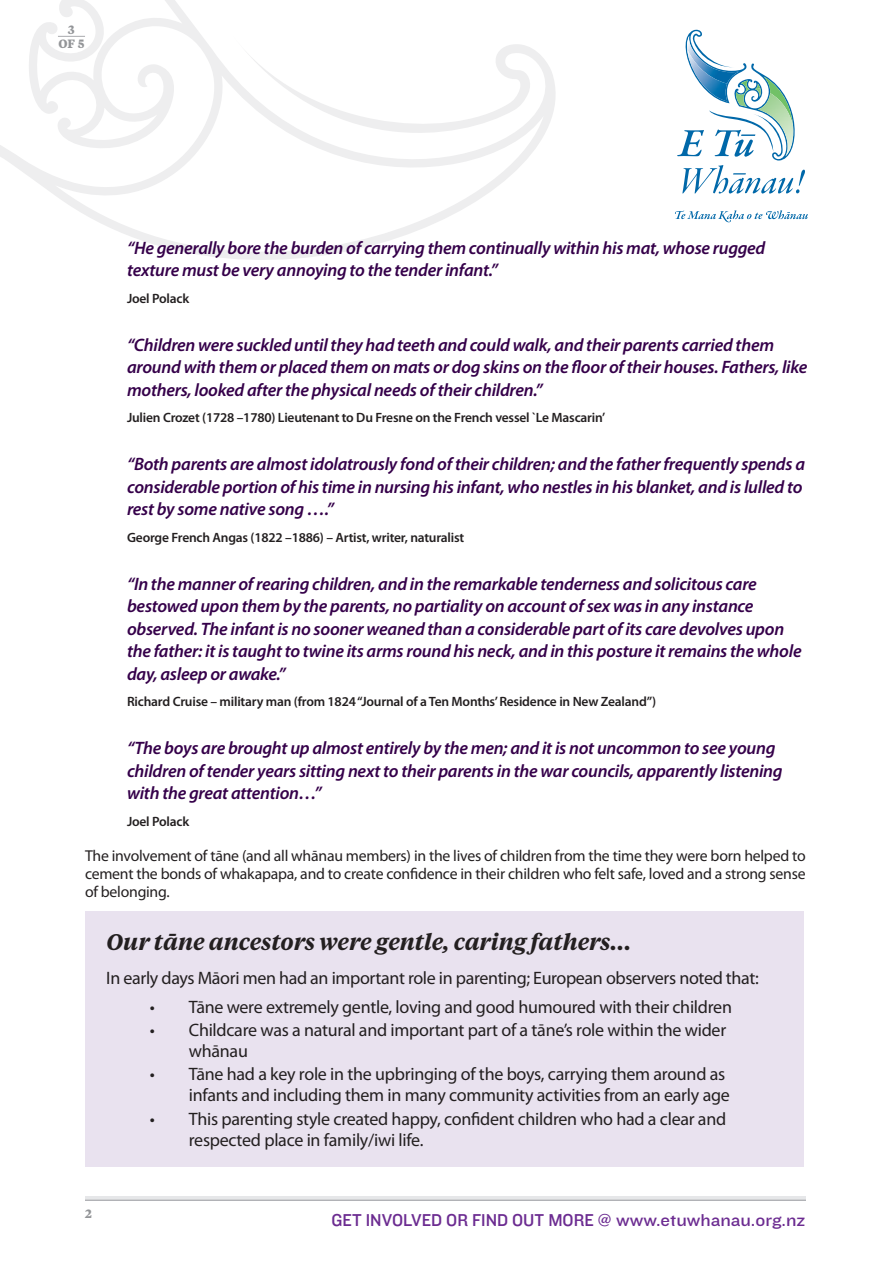
<style>
.page{position:relative;width:893px;height:1263px;background:#fff}
.page>*{position:absolute;margin:0;border:0;box-sizing:border-box;transform-origin:0 0}
.t1{font:italic 600 22.5px "Tiempos Text";letter-spacing:-.01em;color:#231f20}
.t2{font:italic 600 18px/22.5px "Myriad Pro";letter-spacing:-.015em;color:#35004a}
.t3{font:18px/21px "Myriad Pro";letter-spacing:-.015em;color:#231f20}
.t4{font:17.85px "Knockout 31 Junior Middlewt";color:#6c2c91}
.t5{font:15.75px/18px "Myriad Pro";letter-spacing:-.015em;color:#231f20;text-align:justify}
.t6{font:600 13.5px "Myriad Pro";letter-spacing:-.015em;color:#231f20}
.t7{font:700 12px "Tiempos Text";color:#939598}
.s1{font-family:"Knockout 32 Junior Cruisewt"}
</style>
<div class="page">
<svg style="left:675px;top:210px;width:133px;height:12px"></svg>
<svg style="left:677px;top:30px;width:128px;height:164px"></svg>
<svg style="left:0;top:0;width:556px;height:260px"></svg>
<svg style="left:85px;top:1196px;width:720px;height:5px;background:#d7d8da"></svg>
<div style="left:85px;top:911px;width:719px;height:256px;background:#e9e2ef"></div>
<svg style="left:0;top:0;width:122px;height:120px"></svg>
<p class="t7" style="left:68px;top:21px;width:8px">3</p>
<p class="t7" style="left:58px;top:35px;width:28px">OF 5</p>
<p class="t2" style="left:127px;top:236px;width:640px">“He generally bore the burden of carrying them continually within his mat, whose rugged texture must be very annoying to the tender infant.”</p>
<p class="t6" style="left:127px;top:290px;width:64px">Joel Polack</p>
<p class="t2" style="left:127px;top:333px;width:682px">“Children were suckled until they had teeth and could walk, and their parents carried them around with them or placed them on mats or dog skins on the floor of their houses. Fathers, like mothers, looked after the physical needs of their children.”</p>
<p class="t6" style="left:127px;top:409px;width:480px">Julien Crozet (1728 –1780) Lieutenant to Du Fresne on the French vessel `Le Mascarin’</p>
<p class="t2" style="left:127px;top:453px;width:680px">“Both parents are almost idolatrously fond of their children; and the father frequently spends a considerable portion of his time in nursing his infant, who nestles in his blanket, and is lulled to rest by some native song ….”</p>
<p class="t6" style="left:127px;top:529px;width:339px">George French Angas (1822 –1886) – Artist, writer, naturalist</p>
<p class="t2" style="left:127px;top:572px;width:676px">“In the manner of rearing children, and in the remarkable tenderness and solicitous care bestowed upon them by the parents, no partiality on account of sex was in any instance observed. The infant is no sooner weaned than a considerable part of its care devolves upon the father: it is taught to twine its arms round his neck, and in this posture it remains the whole day, asleep or awake.”</p>
<p class="t6" style="left:127px;top:693px;width:530px">Richard Cruise – military man (from 1824 “Journal of a Ten Months’ Residence in New Zealand”)</p>
<p class="t2" style="left:127px;top:737px;width:657px">“The boys are brought up almost entirely by the men; and it is not uncommon to see young children of tender years sitting next to their parents in the war councils, apparently listening with the great attention…”</p>
<p class="t6" style="left:127px;top:813px;width:64px">Joel Polack</p>
<p class="t5" style="left:85px;top:846px;width:722px">The involvement of tāne (and all whānau members) in the lives of children from the time they were born helped to cement the bonds of whakapapa, and to create confidence in their children who felt safe, loved and a strong sense of belonging.</p>
<p class="t1" style="left:106px;top:926px;width:526px">Our tāne ancestors were gentle, caring fathers…</p>
<p class="t3" style="left:106px;top:967px;width:654px">In early days Māori men had an important role in parenting; European observers noted that:</p>
<p class="t3" style="left:150px;top:996px;width:584px">• Tāne were extremely gentle, loving and good humoured with their children</p>
<p class="t3" style="left:189px;top:1019px;width:539px;text-indent:-39px">• Childcare was a natural and important part of a tāne’s role within the wider whānau</p>
<p class="t3" style="left:150px;top:1063px;width:582px;text-align:right">• Tāne had a key role in the upbringing of the boys, carrying them around as infants and including them in many community activities from an early age</p>
<p class="t3" style="left:189px;top:1108px;width:539px;text-indent:-39px">• This parenting style created happy, confident children who had a clear and respected place in family/iwi life.</p>
<p class="t7" style="left:85px;top:1205px;width:8px">2</p>
<p class="t4" style="left:332px;top:1208px;width:475px">GET INVOLVED OR FIND OUT MORE @ <span class="s1">www.etuwhanau.org.nz</span></p>
</div>
